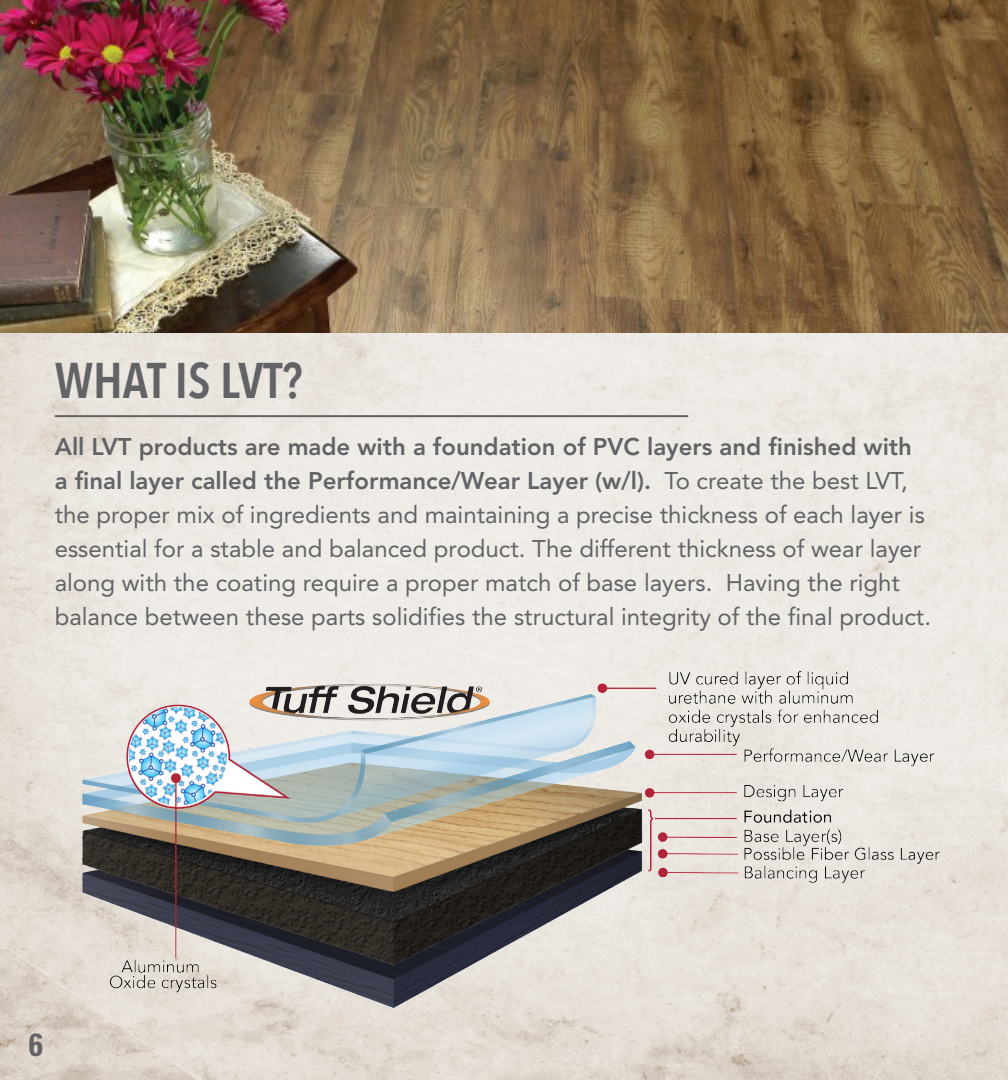
<style>
.page{position:relative;width:1008px;height:1080px;background:#fff}
.page>*{position:absolute;margin:0;border:0;box-sizing:border-box;transform-origin:0 0}
.t1{font:600 50px "Avenir Next Condensed";color:#636366}
.t2{font:700 condensed 32px "Univers";color:#636366}
.t3{font:24px/34px "Avenir";color:#636366}
.s1{font-weight:800}
</style>
<div class="page">
<hr style="left:55px;top:415px;width:633px;height:2px;background:#636366">
<img style="left:0;top:0;width:1008px;height:333px">
<img style="left:81px;top:666px;width:867px;height:342px">
<h1 class="t1" style="left:55px;top:338px;width:249px">WHAT IS LVT?</h1>
<p class="t3" style="left:55px;top:430px;width:878px"><span class="s1">All LVT products are made with a foundation of PVC layers and finished with<br>a final layer called the Performance/Wear Layer (w/l).</span> To create the best LVT, the proper mix of ingredients and maintaining a precise thickness of each layer is essential for a stable and balanced product. The different thickness of wear layer along with the coating require a proper match of base layers. Having the right balance between these parts solidifies the structural integrity of the final product.</p>
<h2 class="t2" style="left:29px;top:1025px;width:16px">6</h2>
</div>
